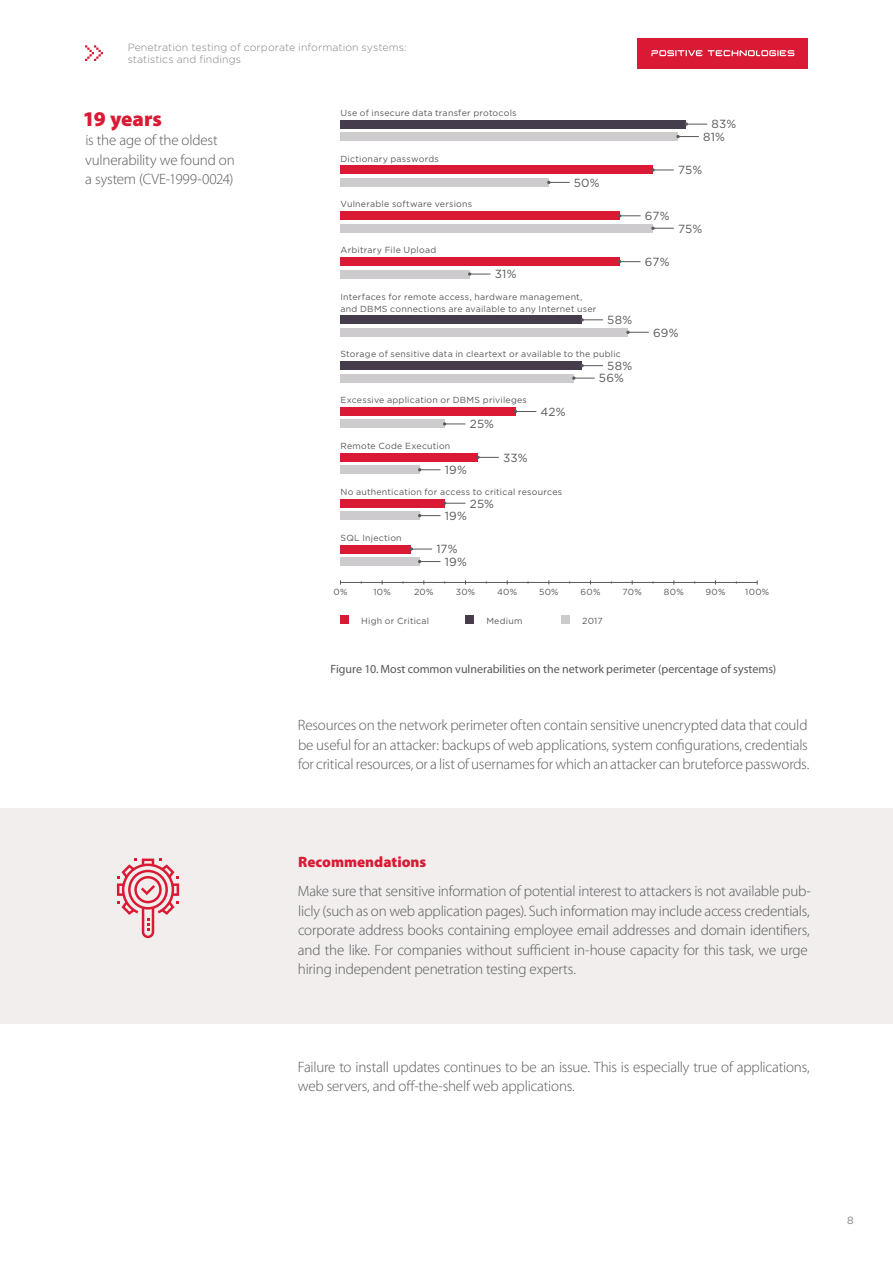
<style>
.page{position:relative;width:893px;height:1263px;background:#fff}
.page>*{position:absolute;margin:0;border:0;box-sizing:border-box;transform-origin:0 0}
.t1{font:900 21px "Myriad Pro";color:#da1a35}
.t2{font:300 15px/19.5px "Myriad Pro";letter-spacing:-.015em;color:#58595b}
.t3{font:900 15px "Myriad Pro";color:#da1a35}
.t4{font:12px "Myriad Pro";color:#58595b}
.t5{font:11.7px/12.5px "Gotham Pro";letter-spacing:.025em;color:#58595b}
.t6{font:300 10.5px/12.6px "Gotham Pro";letter-spacing:.01em;color:#808285}
.t7{font:10.5px "Gotham Pro";color:#808285}
.t8{font:8.85px/11.7px "Gotham Pro";letter-spacing:.025em;color:#58595b}
</style>
<div class="page">
<hr style="left:340px;top:582px;width:417px;height:1px;background:#58595b">
<div style="left:340px;top:616px;width:9px;height:8px;background:#da1a35"></div>
<div style="left:465px;top:616px;width:9px;height:8px;background:#453d4b"></div>
<div style="left:561px;top:616px;width:9px;height:8px;background:#cdcbcd"></div>
<div style="left:340px;top:545px;width:71px;height:8px;background:#da1a35"></div>
<div style="left:340px;top:499px;width:105px;height:8px;background:#da1a35"></div>
<svg style="left:410px;top:547px;width:22px;height:4px"></svg>
<div style="left:340px;top:557px;width:80px;height:9px;background:#cdcbcd"></div>
<svg style="left:418px;top:560px;width:22px;height:3px"></svg>
<svg style="left:443px;top:501px;width:22px;height:4px"></svg>
<div style="left:340px;top:511px;width:80px;height:9px;background:#cdcbcd"></div>
<svg style="left:418px;top:514px;width:22px;height:3px"></svg>
<div style="left:340px;top:453px;width:138px;height:8px;background:#da1a35"></div>
<svg style="left:476px;top:456px;width:23px;height:3px"></svg>
<div style="left:340px;top:466px;width:80px;height:8px;background:#cdcbcd"></div>
<svg style="left:418px;top:468px;width:22px;height:3px"></svg>
<div style="left:340px;top:407px;width:175px;height:9px;background:#da1a35"></div>
<svg style="left:514px;top:410px;width:22px;height:3px"></svg>
<div style="left:340px;top:420px;width:105px;height:8px;background:#cdcbcd"></div>
<svg style="left:443px;top:422px;width:22px;height:4px"></svg>
<div style="left:340px;top:361px;width:242px;height:9px;background:#453d4b"></div>
<svg style="left:580px;top:364px;width:23px;height:3px"></svg>
<div style="left:340px;top:374px;width:234px;height:8px;background:#cdcbcd"></div>
<svg style="left:572px;top:376px;width:23px;height:4px"></svg>
<div style="left:340px;top:316px;width:242px;height:8px;background:#453d4b"></div>
<svg style="left:580px;top:318px;width:23px;height:3px"></svg>
<div style="left:340px;top:328px;width:288px;height:8px;background:#cdcbcd"></div>
<svg style="left:626px;top:331px;width:23px;height:3px"></svg>
<div style="left:340px;top:257px;width:280px;height:9px;background:#da1a35"></div>
<svg style="left:618px;top:260px;width:22px;height:3px"></svg>
<div style="left:340px;top:270px;width:130px;height:8px;background:#cdcbcd"></div>
<svg style="left:468px;top:272px;width:22px;height:4px"></svg>
<div style="left:340px;top:212px;width:280px;height:8px;background:#da1a35"></div>
<svg style="left:618px;top:214px;width:22px;height:3px"></svg>
<div style="left:340px;top:224px;width:313px;height:8px;background:#cdcbcd"></div>
<svg style="left:651px;top:227px;width:23px;height:3px"></svg>
<div style="left:340px;top:166px;width:313px;height:8px;background:#da1a35"></div>
<svg style="left:651px;top:168px;width:23px;height:4px"></svg>
<div style="left:340px;top:178px;width:209px;height:9px;background:#cdcbcd"></div>
<svg style="left:547px;top:181px;width:23px;height:3px"></svg>
<div style="left:340px;top:120px;width:346px;height:8px;background:#453d4b"></div>
<svg style="left:685px;top:122px;width:22px;height:4px"></svg>
<div style="left:340px;top:132px;width:338px;height:9px;background:#cdcbcd"></div>
<svg style="left:676px;top:135px;width:23px;height:3px"></svg>
<div style="left:0;top:808px;width:893px;height:215px;background:#f1eeed"></div>
<svg style="left:117px;top:858px;width:62px;height:80px"></svg>
<div style="left:638px;top:38px;width:170px;height:30px;background:#da1a35"></div>
<svg style="left:651px;top:50px;width:143px;height:6px"></svg>
<svg style="left:85px;top:45px;width:18px;height:16px"></svg>
<p class="t6" style="left:128px;top:41px;width:281px">Penetration testing of corporate information systems: statistics and findings</p>
<h1 class="t1" style="left:83px;top:107px;width:81px">19 years</h1>
<p class="t2" style="left:85px;top:131px;width:151px">is the age of the oldest vulnerability we found on a system (CVE-1999-0024)</p>
<p class="t8" style="left:340px;top:107px;width:178px">Use of insecure data transfer protocols</p>
<p class="t8" style="left:340px;top:153px;width:100px">Dictionary passwords</p>
<p class="t8" style="left:340px;top:198px;width:133px">Vulnerable software versions</p>
<p class="t8" style="left:340px;top:244px;width:97px">Arbitrary File Upload</p>
<p class="t5" style="left:495px;top:268px;width:23px">31%</p>
<p class="t5" style="left:574px;top:176px;width:27px">50%</p>
<p class="t8" style="left:340px;top:291px;width:258px">Interfaces for remote access, hardware management, and DBMS connections are available to any Internet user</p>
<p class="t5" style="left:607px;top:314px;width:27px">58%</p>
<p class="t8" style="left:340px;top:348px;width:282px">Storage of sensitive data in cleartext or available to the public</p>
<p class="t8" style="left:340px;top:394px;width:188px">Excessive application or DBMS privileges</p>
<p class="t8" style="left:340px;top:440px;width:111px">Remote Code Execution</p>
<p class="t5" style="left:470px;top:418px;width:26px">25%</p>
<p class="t5" style="left:445px;top:464px;width:24px">19%</p>
<p class="t5" style="left:503px;top:451px;width:26px">33%</p>
<p class="t5" style="left:540px;top:405px;width:27px">42%</p>
<p class="t8" style="left:340px;top:486px;width:223px">No authentication for access to critical resources</p>
<p class="t5" style="left:470px;top:497px;width:26px">25%</p>
<p class="t8" style="left:340px;top:532px;width:63px">SQL Injection</p>
<p class="t5" style="left:445px;top:509px;width:24px">19%</p>
<p class="t5" style="left:445px;top:543px;width:24px;text-indent:-8px">17%<br>19%</p>
<p class="t5" style="left:599px;top:360px;width:35px;text-indent:8px">58%<br>56%</p>
<p class="t5" style="left:703px;top:118px;width:35px;text-indent:8px">83%<br>81%</p>
<p class="t5" style="left:678px;top:164px;width:26px">75%</p>
<p class="t5" style="left:645px;top:210px;width:26px">67%</p>
<p class="t5" style="left:678px;top:222px;width:26px">75%</p>
<p class="t5" style="left:645px;top:256px;width:26px">67%</p>
<p class="t5" style="left:653px;top:326px;width:27px">69%</p>
<p class="t8" style="left:333px;top:586px;width:15px">0%</p>
<p class="t8" style="left:373px;top:586px;width:19px">10%</p>
<p class="t8" style="left:414px;top:586px;width:21px">20%</p>
<p class="t8" style="left:456px;top:586px;width:21px">30%</p>
<p class="t8" style="left:497px;top:586px;width:22px">40%</p>
<p class="t8" style="left:539px;top:586px;width:21px">50%</p>
<p class="t8" style="left:581px;top:586px;width:21px">60%</p>
<p class="t8" style="left:623px;top:586px;width:21px">70%</p>
<p class="t8" style="left:664px;top:586px;width:21px">80%</p>
<p class="t8" style="left:705px;top:586px;width:22px">90%</p>
<p class="t8" style="left:745px;top:586px;width:26px">100%</p>
<p class="t8" style="left:361px;top:615px;width:69px">High or Critical</p>
<p class="t8" style="left:486px;top:615px;width:38px">Medium</p>
<p class="t8" style="left:582px;top:615px;width:22px">2017</p>
<p class="t4" style="left:330px;top:662px;width:447px">Figure 10. Most common vulnerabilities on the network perimeter (percentage of systems)</p>
<p class="t2" style="left:298px;top:716px;width:513px">Resources on the network perimeter often contain sensitive unencrypted data that could be useful for an attacker: backups of web applications, system configurations, credentials for critical resources, or a list of usernames for which an attacker can bruteforce passwords.</p>
<p class="t3" style="left:298px;top:853px;width:129px">Recommendations</p>
<p class="t2" style="left:298px;top:882px;width:515px">Make sure that sensitive information of potential interest to attackers is not available pub&shy;licly (such as on web application pages). Such information may include access credentials, corporate address books containing employee email addresses and domain identifiers, and the like. For companies without sufficient in-house capacity for this task, we urge hiring independent penetration testing experts.</p>
<p class="t2" style="left:298px;top:1057px;width:513px">Failure to install updates continues to be an issue. This is especially true of applications, web servers, and off-the-shelf web applications.</p>
<p class="t7" style="left:847px;top:1215px;width:8px">8</p>
</div>
